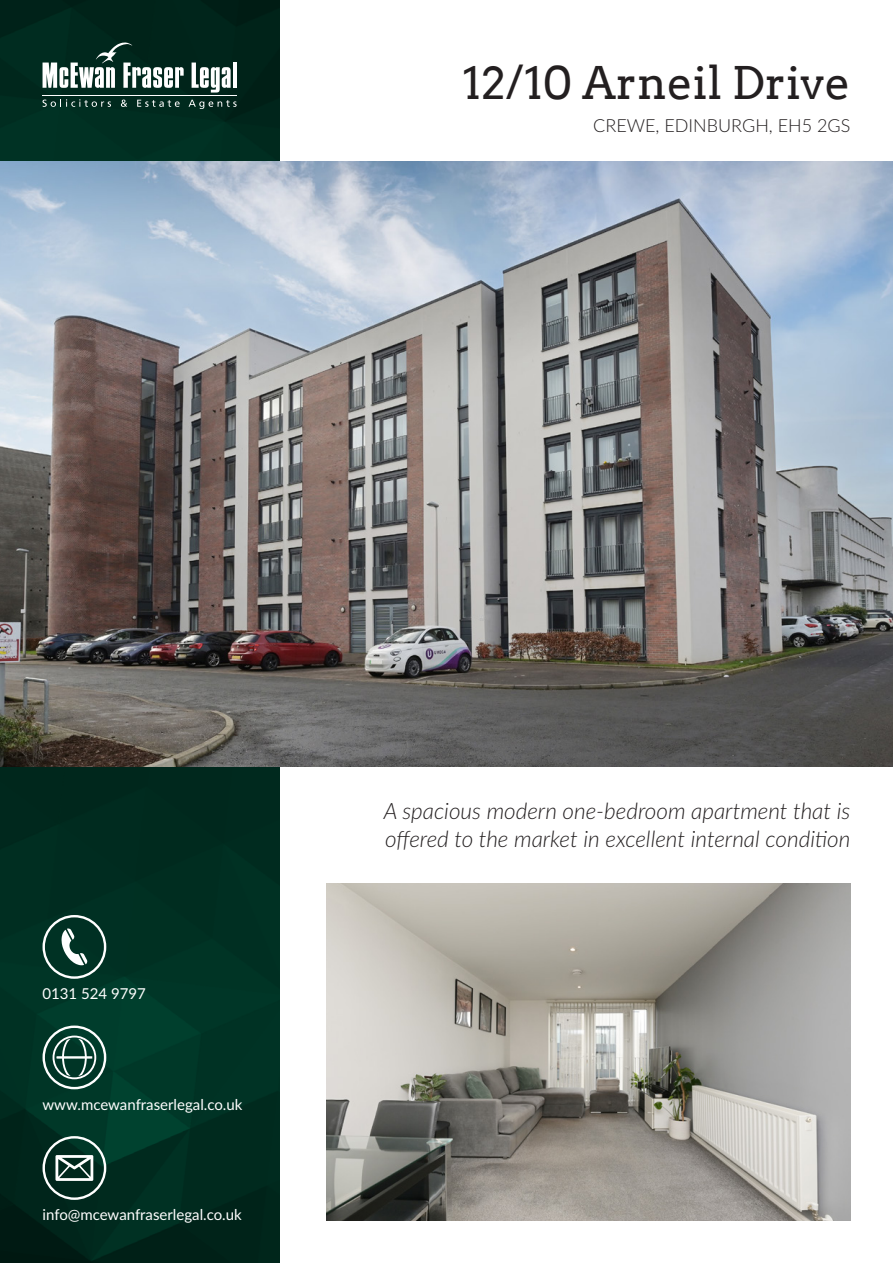
<style>
.page{position:relative;width:893px;height:1263px;background:#fff}
.page>*{position:absolute;margin:0;border:0;box-sizing:border-box;transform-origin:0 0}
.t1{font:45px "Arvo";color:#231f20}
.t2{font:italic 300 22.5px/27px "Lato";color:#231f20}
.t3{font:300 18px "Lato";color:#231f20}
.t4{font:15px "Lato";color:#fff}
</style>
<div class="page">
<img style="left:0;top:0;width:279px;height:1263px">
<img style="left:0;top:162px;width:893px;height:605px">
<svg style="left:43px;top:43px;width:141px;height:45px"></svg>
<svg style="left:192px;top:63px;width:39px;height:30px"></svg>
<hr style="left:233px;top:63px;width:4px;height:25px;background:#fff">
<hr style="left:43px;top:95px;width:194px;height:1px;background:#fff">
<svg style="left:43px;top:99px;width:68px;height:8px"></svg>
<svg style="left:121px;top:100px;width:6px;height:7px"></svg>
<svg style="left:137px;top:100px;width:43px;height:7px"></svg>
<svg style="left:189px;top:100px;width:48px;height:9px"></svg>
<img style="left:326px;top:883px;width:524px;height:337px">
<svg style="left:43px;top:915px;width:63px;height:64px;background:#335a4f"></svg>
<svg style="left:43px;top:1025px;width:63px;height:64px;background:#3a6559"></svg>
<svg style="left:43px;top:1136px;width:63px;height:64px;background:#3a5b52"></svg>
<h1 class="t1" style="left:462px;top:55px;width:389px">12/10 Arneil Drive</h1>
<p class="t3" style="left:593px;top:113px;width:259px">CREWE, EDINBURGH, EH5 2GS</p>
<p class="t4" style="left:43px;top:983px;width:105px">0131 524 9797</p>
<p class="t4" style="left:43px;top:1094px;width:201px">www.mcewanfraserlegal.co.uk</p>
<p class="t4" style="left:43px;top:1204px;width:201px">info@mcewanfraserlegal.co.uk</p>
<p class="t2" style="left:384px;top:797px;width:468px">A spacious modern one-bedroom apartment that is offered to the market in excellent internal condition</p>
</div>
